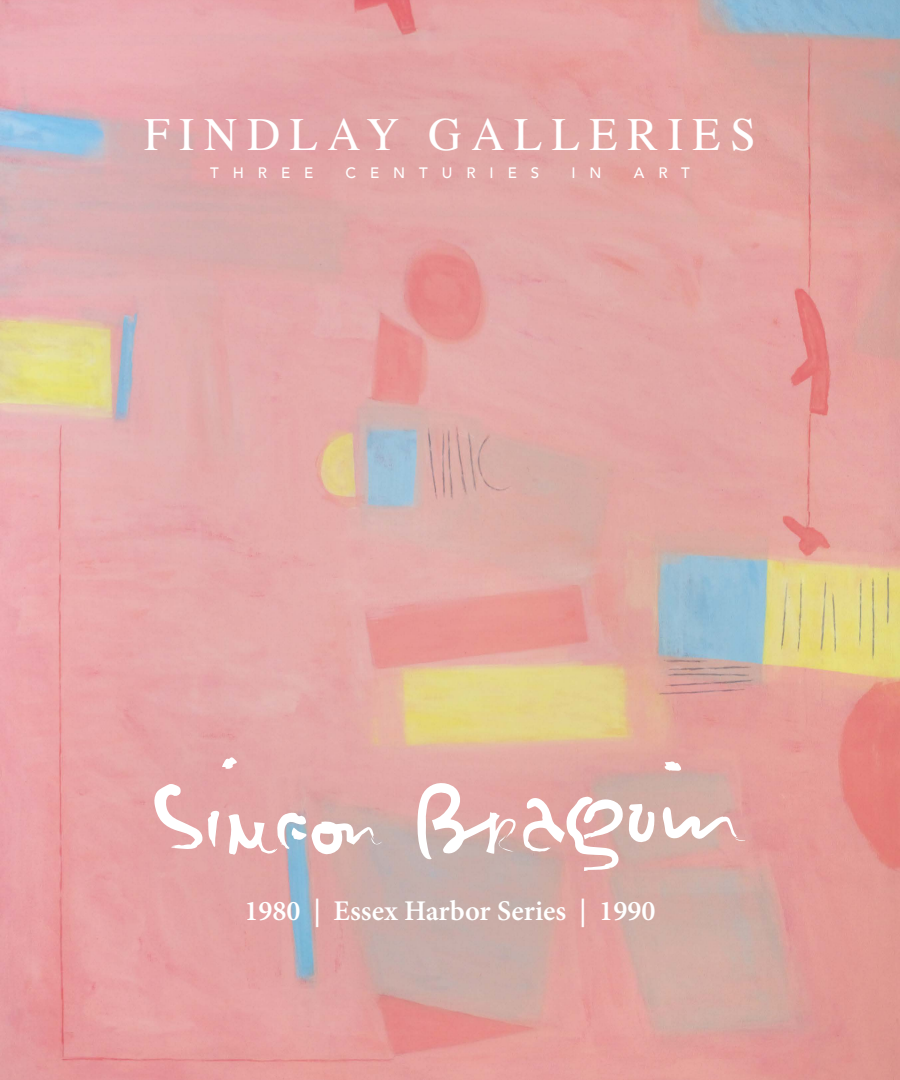
<style>
.page{position:relative;width:900px;height:1080px;background:#fff}
.page>*{position:absolute;margin:0;border:0;box-sizing:border-box;transform-origin:0 0}
.t1{font:46px "Times";letter-spacing:.21em;color:#fff}
.t2{font:600 28.5px "Minion Pro";color:#fff}
.t3{font:500 15.12px "Avenir";letter-spacing:.925em;color:#fff}
</style>
<div class="page">
<img style="left:0;top:0;width:900px;height:1080px">
<svg style="left:523px;top:797px;width:100px;height:74px"></svg>
<svg style="left:629px;top:804px;width:25px;height:40px"></svg>
<svg style="left:154px;top:784px;width:66px;height:65px"></svg>
<svg style="left:664px;top:761px;width:17px;height:10px"></svg>
<svg style="left:222px;top:757px;width:15px;height:12px"></svg>
<svg style="left:228px;top:813px;width:154px;height:42px"></svg>
<svg style="left:662px;top:807px;width:84px;height:35px"></svg>
<svg style="left:417px;top:781px;width:100px;height:79px"></svg>
<h1 class="t1" style="left:144px;top:92px;width:613px">FINDLAY GALLERIES</h1>
<p class="t3" style="left:210px;top:160px;width:105px">THREE</p>
<p class="t3" style="left:346px;top:160px;width:195px">CENTURIES</p>
<p class="t3" style="left:571px;top:160px;width:32px">I N</p>
<p class="t3" style="left:634px;top:160px;width:58px">ART</p>
<p class="t2" style="left:244px;top:891px;width:413px">1980 | Essex Harbor Series | 1990</p>
</div>
